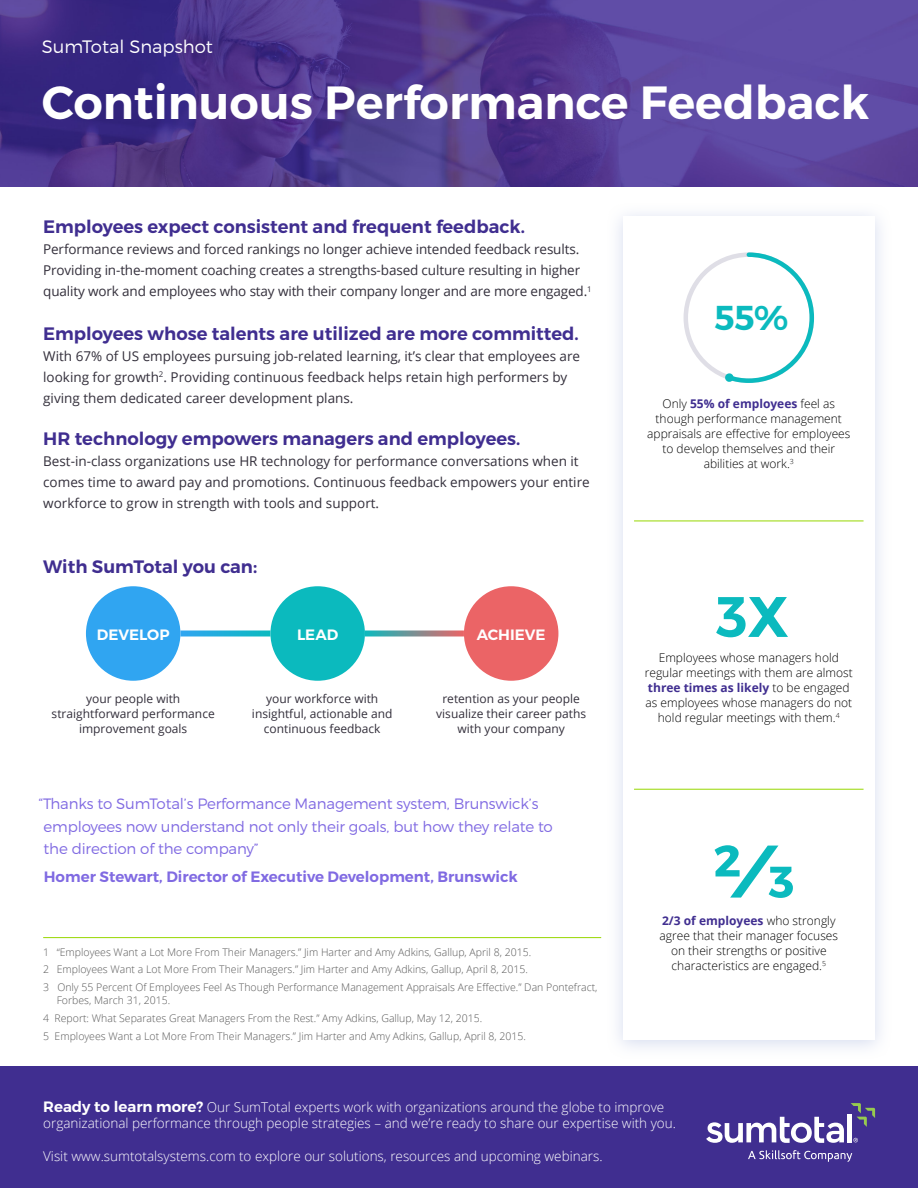
<style>
.page{position:relative;width:918px;height:1188px;background:#fff}
.page>*{position:absolute;margin:0;border:0;box-sizing:border-box;transform-origin:0 0}
.Quote_Attribution{font:600 74.25px "Montserrat";color:#0bbabe}
.Quote_Attribution-2{font:600 57px "Montserrat";color:#0bbabe}
.t1{font:600 46.5px "Montserrat";color:#fff}
.t2{font:600 34.5px "Montserrat";color:#0bbabe}
.Sub_Head{font:600 18px "Montserrat";color:#402e90}
.t3{font:300 18px "Montserrat";color:#fff}
.Quote_Copy_-_12_19_M{font:300 15px/22.5px "Montserrat";letter-spacing:-.01em;color:#806ae2}
.Quote_Attribution-3{font:600 15px "Montserrat";color:#806ae2}
.Circle_Words{font:600 15px "Montserrat";color:#fff}
.Body_Copy{font:13.5px/21px "Open Sans";color:#332f3b}
.t4{font:300 13.5px/16.2px "Open Sans";color:#fff}
.Statistic_Captions{font:300 12px/15px "Open Sans";color:#000;text-align:center}
.Circle_Captions{font:12px/15px "Open Sans";color:#332f3b;text-align:center}
.Footnotes{font:300 10.5px/13.5px "Open Sans";color:#585858}
.First{font:300 10.5px "Open Sans";color:#585858}
.s1{font-weight:700;color:#402e90}
.s2{font-family:"Montserrat";font-weight:600;font-size:15px}
</style>
<div class="page">
<div style="left:606px;top:202px;width:285px;height:857px;background:#cbd3eb;opacity:.75"></div>
<div style="left:623px;top:216px;width:252px;height:824px;background:#fff"></div>
<img style="left:0;top:0;width:918px;height:187px">
<div style="left:0;top:1066px;width:918px;height:122px;background:#402e90"></div>
<svg style="left:748px;top:1150px;width:104px;height:12px"></svg>
<div style="left:847px;top:1114px;width:5px;height:28px;background:#fff"></div>
<svg style="left:706px;top:1117px;width:138px;height:26px"></svg>
<svg style="left:851px;top:1103px;width:24px;height:24px"></svg>
<svg style="left:853px;top:1138px;width:5px;height:4px"></svg>
<hr style="left:634px;top:521px;width:230px;height:1px;background:#97d700">
<hr style="left:634px;top:789px;width:230px;height:1px;background:#97d700">
<svg style="left:724px;top:252px;width:91px;height:131px"></svg>
<svg style="left:365px;top:631px;width:99px;height:6px"></svg>
<svg style="left:180px;top:631px;width:90px;height:6px"></svg>
<div style="left:86px;top:586px;width:94px;height:95px;background:#30a5f1;border-radius:50%"></div>
<div style="left:270px;top:586px;width:95px;height:95px;background:#0bbabe;border-radius:50%"></div>
<div style="left:464px;top:586px;width:94px;height:95px;background:#eb6466;border-radius:50%"></div>
<hr style="left:43px;top:937px;width:558px;height:1px;background:#97d700">
<p class="t3" style="left:42px;top:36px;width:173px">SumTotal Snapshot</p>
<p class="t1" style="left:42px;top:73px;width:829px">Continuous Performance Feedback</p>
<p class="Sub_Head" style="left:43px;top:216px;width:483px">Employees expect consistent and frequent feedback.</p>
<p class="Body_Copy" style="left:43px;top:239px;width:550px">Performance reviews and forced rankings no longer achieve intended feedback results.<br>Providing in-the-moment coaching creates a strengths-based culture resulting in higher quality work and employees who stay with their company longer and are more engaged.<sup>1</sup></p>
<p class="Sub_Head" style="left:43px;top:322px;width:537px">Employees whose talents are utilized are more committed.</p>
<p class="Body_Copy" style="left:43px;top:345px;width:539px">With 67% of US employees pursuing job-related learning, it’s clear that employees are looking for growth<sup>2</sup>. Providing continuous feedback helps retain high performers by giving them dedicated career development plans.</p>
<p class="Sub_Head" style="left:43px;top:428px;width:479px">HR technology empowers managers and employees.</p>
<p class="Body_Copy" style="left:43px;top:450px;width:548px">Best-in-class organizations use HR technology for performance conversations when it comes time to award pay and promotions. Continuous feedback empowers your entire workforce to grow in strength with tools and support.</p>
<p class="Sub_Head" style="left:43px;top:555px;width:215px">With SumTotal you can:</p>
<p class="Circle_Words" style="left:97px;top:625px;width:74px">DEVELOP</p>
<p class="Circle_Words" style="left:297px;top:625px;width:43px">LEAD</p>
<p class="Circle_Words" style="left:477px;top:625px;width:70px">ACHIEVE</p>
<p class="Circle_Captions" style="left:52px;top:691px;width:165px">your people with straightforward performance improvement goals</p>
<p class="Circle_Captions" style="left:252px;top:691px;width:142px">your workforce with insightful, actionable and continuous feedback</p>
<p class="Circle_Captions" style="left:436px;top:691px;width:151px">retention as your people visualize their career paths with your company</p>
<p class="Quote_Copy_-_12_19_M" style="left:44px;top:792px;width:511px;text-indent:-5px">“Thanks to SumTotal’s Performance Management system, Brunswick’s employees now understand not only their goals, but how they relate to the direction of the company”</p>
<p class="Quote_Attribution-3" style="left:44px;top:867px;width:475px">Homer Stewart, Director of Executive Development, Brunswick</p>
<p class="First" style="left:43px;top:945px;width:489px">1 “Employees Want a Lot More From Their Managers.” Jim Harter and Amy Adkins, Gallup, April 8, 2015.</p>
<p class="Footnotes" style="left:43px;top:963px;width:486px">2 Employees Want a Lot More From Their Managers.” Jim Harter and Amy Adkins, Gallup, April 8, 2015.</p>
<p class="Footnotes" style="left:57px;top:980px;width:542px;text-indent:-14px">3 Only 55 Percent Of Employees Feel As Though Performance Management Appraisals Are Effective.” Dan Pontefract,<br>Forbes, March 31, 2015.</p>
<p class="Footnotes" style="left:43px;top:1011px;width:441px">4 Report: What Separates Great Managers From the Rest.” Amy Adkins, Gallup, May 12, 2015.</p>
<p class="Footnotes" style="left:43px;top:1029px;width:484px">5 Employees Want a Lot More From Their Managers.” Jim Harter and Amy Adkins, Gallup, April 8, 2015.</p>
<p class="t2" style="left:714px;top:296px;width:76px">55%</p>
<p class="Statistic_Captions" style="left:647px;top:396px;width:205px">Only <span class="s1">55% of employees</span> feel as though performance management appraisals are effective for employees to develop themselves and their abilities at work.<sup>3</sup></p>
<p class="Quote_Attribution-2" style="left:716px;top:581px;width:74px">3X</p>
<p class="Statistic_Captions" style="left:645px;top:650px;width:210px">Employees whose managers hold regular meetings with them are almost <span class="s1">three times as likely</span> to be engaged as employees whose managers do not hold regular meetings with them.<sup>4</sup></p>
<p class="Quote_Attribution" style="left:713px;top:825px;width:87px">2⁄3</p>
<p class="Statistic_Captions" style="left:660px;top:913px;width:180px"><span class="s1">2/3 of employees</span> who strongly agree that their manager focuses on their strengths or positive characteristics are engaged.<sup>5</sup></p>
<p class="t4" style="left:43px;top:1099px;width:634px"><span class="s2">Ready to learn more?</span> Our SumTotal experts work with organizations around the globe to improve organizational performance through people strategies – and we’re ready to share our expertise with you.</p>
<p class="t4" style="left:43px;top:1148px;width:561px">Visit www.sumtotalsystems.com to explore our solutions, resources and upcoming webinars.</p>
</div>
